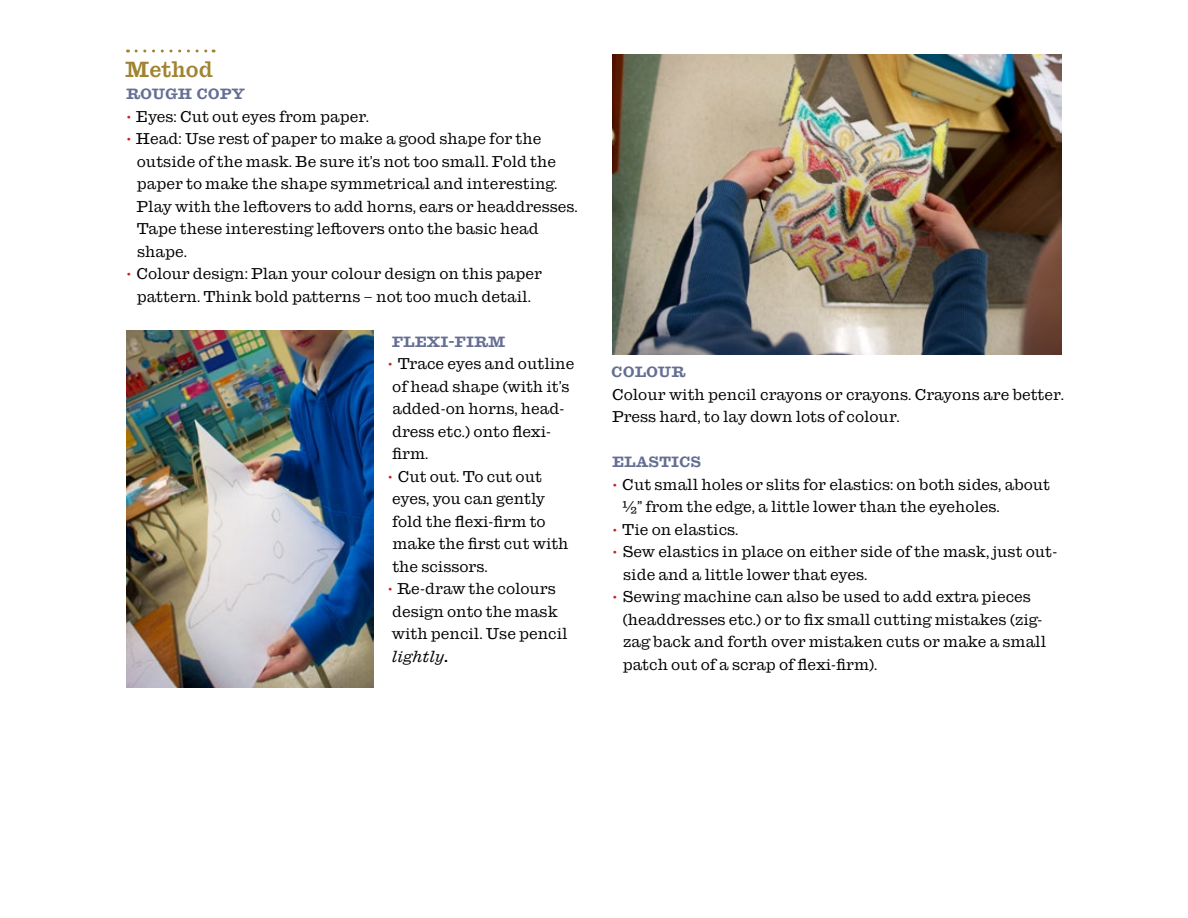
<style>
.page{position:relative;width:1188px;height:918px;background:#fff}
.page>*{position:absolute;margin:0;border:0;box-sizing:border-box;transform-origin:0 0}
.t1{font:100 21px "Antique No 6";color:#a1842f}
.t2{font:100 18px "Antique No 6";letter-spacing:-.005em;color:#656e93}
.t3{font:100 15px/22.5px "Antique No 6";color:#000}
.s1{color:#ca2127}
.s2{font-weight:400;font-style:italic}
</style>
<div class="page">
<svg style="left:136px;top:50px;width:78px;height:2px"></svg>
<img style="left:126px;top:330px;width:248px;height:358px">
<img style="left:612px;top:55px;width:450px;height:300px">
<h1 class="t1" style="left:125px;top:54px;width:89px">Method</h1>
<p class="t2" style="left:126px;top:80px;width:120px">Rough copy</p>
<p class="t3" style="left:126px;top:104px;width:244px"><span class="s1">•</span> Eyes: Cut out eyes from paper.</p>
<p class="t3" style="left:137px;top:126px;width:443px;text-indent:-10px"><span class="s1">•</span> Head: Use rest of paper to make a good shape for the outside of the mask. Be sure it’s not too small. Fold the paper to make the shape symmetrical and interesting.<br>Play with the leftovers to add horns, ears or headdresses.<br>Tape these interesting leftovers onto the basic head shape.</p>
<p class="t3" style="left:126px;top:261px;width:417px;text-align:center"><span class="s1">•</span> Colour design: Plan your colour design on this paper pattern. Think bold patterns – not too much detail.</p>
<p class="t2" style="left:392px;top:327px;width:115px">Flexi-firm</p>
<p class="t3" style="left:388px;top:351px;width:188px"><span class="s1">•</span> Trace eyes and outline of head shape (with it’s added-on horns, head&shy;dress etc.) onto flexi&shy;firm.</p>
<p class="t3" style="left:388px;top:464px;width:182px"><span class="s1">•</span> Cut out. To cut out eyes, you can gently fold the flexi-firm to make the first cut with the scissors.</p>
<p class="t3" style="left:388px;top:576px;width:181px"><span class="s1">•</span> Re-draw the colours design onto the mask with pencil. Use pencil <span class="s2">lightly</span>.</p>
<p class="t2" style="left:611px;top:358px;width:75px">Colour</p>
<p class="t3" style="left:612px;top:382px;width:453px">Colour with pencil crayons or crayons. Crayons are better.<br>Press hard, to lay down lots of colour.</p>
<p class="t2" style="left:612px;top:448px;width:91px">Elastics</p>
<p class="t3" style="left:622px;top:472px;width:430px;text-indent:-10px"><span class="s1">•</span> Cut small holes or slits for elastics: on both sides, about ½” from the edge, a little lower than the eyeholes.</p>
<p class="t3" style="left:612px;top:517px;width:128px"><span class="s1">•</span> Tie on elastics.</p>
<p class="t3" style="left:623px;top:540px;width:436px;text-indent:-11px"><span class="s1">•</span> Sew elastics in place on either side of the mask, just out&shy;side and a little lower that eyes.</p>
<p class="t3" style="left:622px;top:585px;width:425px;text-indent:-10px"><span class="s1">•</span> Sewing machine can also be used to add extra pieces (headdresses etc.) or to fix small cutting mistakes (zig&shy;zag back and forth over mistaken cuts or make a small patch out of a scrap of flexi-firm).</p>
</div>
